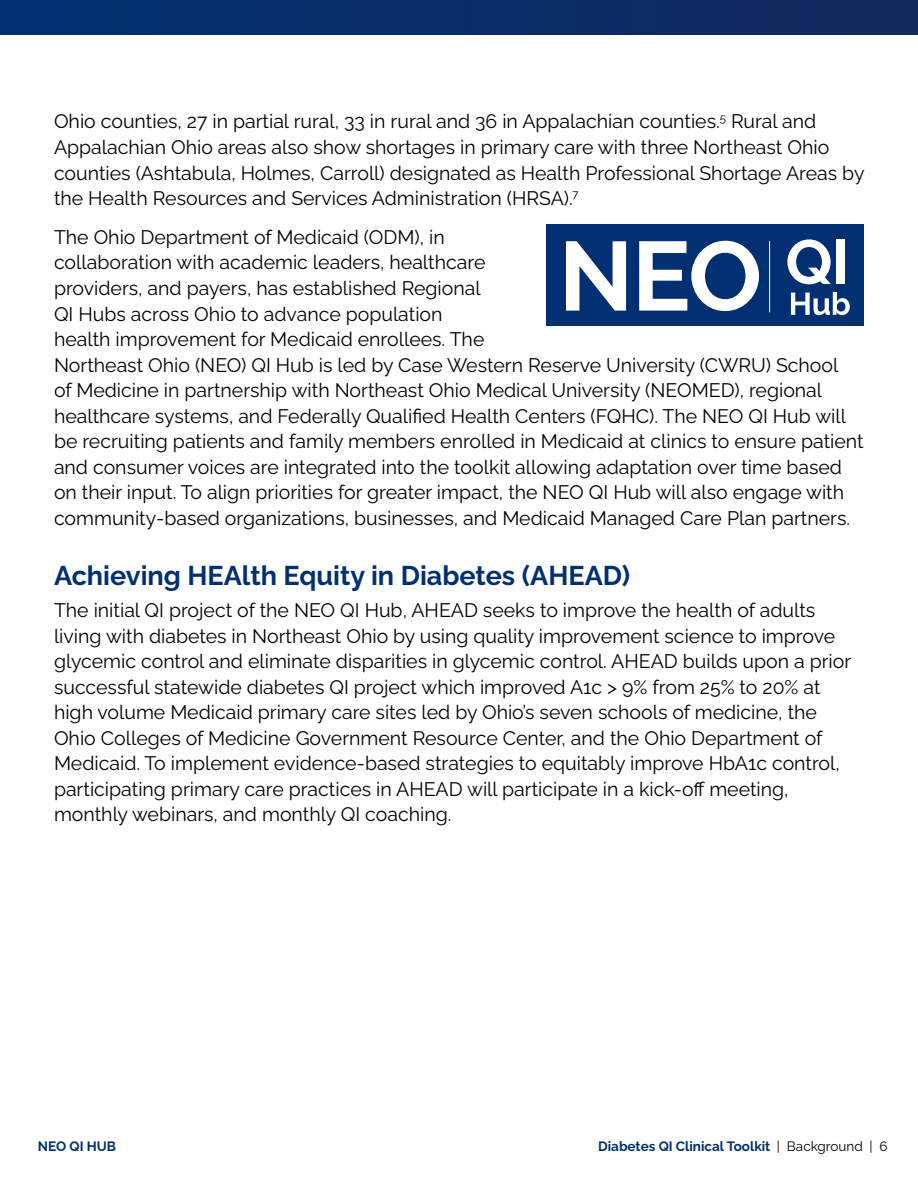
<style>
.page{position:relative;width:918px;height:1188px;background:#fff}
.page>*{position:absolute;margin:0;border:0;box-sizing:border-box;transform-origin:0 0}
.t1{font:700 27px "Raleway";color:#003071}
.t2{font:19.5px/25.5px "Raleway";color:#000}
.t3{font:700 13.5px "Raleway";color:#003071}
.s1{font-weight:400;color:#000}
</style>
<div class="page">
<div style="left:0;top:0;width:918px;height:35px;background:#092c65"></div>
<div style="left:547px;top:225px;width:317px;height:101px;background:#003071"></div>
<svg style="left:787px;top:239px;width:44px;height:45px"></svg>
<div style="left:837px;top:240px;width:8px;height:44px;background:#fff"></div>
<svg style="left:566px;top:241px;width:60px;height:70px"></svg>
<svg style="left:639px;top:241px;width:120px;height:70px"></svg>
<svg style="left:791px;top:292px;width:59px;height:23px"></svg>
<hr style="left:769px;top:241px;width:1px;height:71px;background:#fff">
<p class="t2" style="left:54px;top:107px;width:812px">Ohio counties, 27 in partial rural, 33 in rural and 36 in Appalachian counties.<sup>5</sup> Rural and Appalachian Ohio areas also show shortages in primary care with three Northeast Ohio counties (Ashtabula, Holmes, Carroll) designated as Health Professional Shortage Areas by the Health Resources and Services Administration (HRSA).<sup>7</sup></p>
<p class="t2" style="left:54px;top:222px;width:811px">The Ohio Department of Medicaid (ODM), in<br>collaboration with academic leaders, healthcare<br>providers, and payers, has established Regional<br>QI Hubs across Ohio to advance population<br>health improvement for Medicaid enrollees. The<br>Northeast Ohio (NEO) QI Hub is led by Case Western Reserve University (CWRU) School<br>of Medicine in partnership with Northeast Ohio Medical University (NEOMED), regional healthcare systems, and Federally Qualified Health Centers (FQHC). The NEO QI Hub will be recruiting patients and family members enrolled in Medicaid at clinics to ensure patient and consumer voices are integrated into the toolkit allowing adaptation over time based on their input. To align priorities for greater impact, the NEO QI Hub will also engage with community-based organizations, businesses, and Medicaid Managed Care Plan partners.</p>
<h1 class="t1" style="left:54px;top:554px;width:578px">Achieving HEAlth Equity in Diabetes (AHEAD)</h1>
<p class="t2" style="left:54px;top:595px;width:799px">The initial QI project of the NEO QI Hub, AHEAD seeks to improve the health of adults living with diabetes in Northeast Ohio by using quality improvement science to improve glycemic control and eliminate disparities in glycemic control. AHEAD builds upon a prior successful statewide diabetes QI project which improved A1c &gt; 9% from 25% to 20% at high volume Medicaid primary care sites led by Ohio’s seven schools of medicine, the Ohio Colleges of Medicine Government Resource Center, and the Ohio Department of Medicaid. To implement evidence-based strategies to equitably improve HbA1c control, participating primary care practices in AHEAD will participate in a kick-off meeting, monthly webinars, and monthly QI coaching.</p>
<p class="t3" style="left:38px;top:1136px;width:80px">NEO QI HUB</p>
<p class="t3" style="left:598px;top:1136px;width:291px">Diabetes QI Clinical Toolkit <span class="s1">| Background | 6</span></p>
</div>
